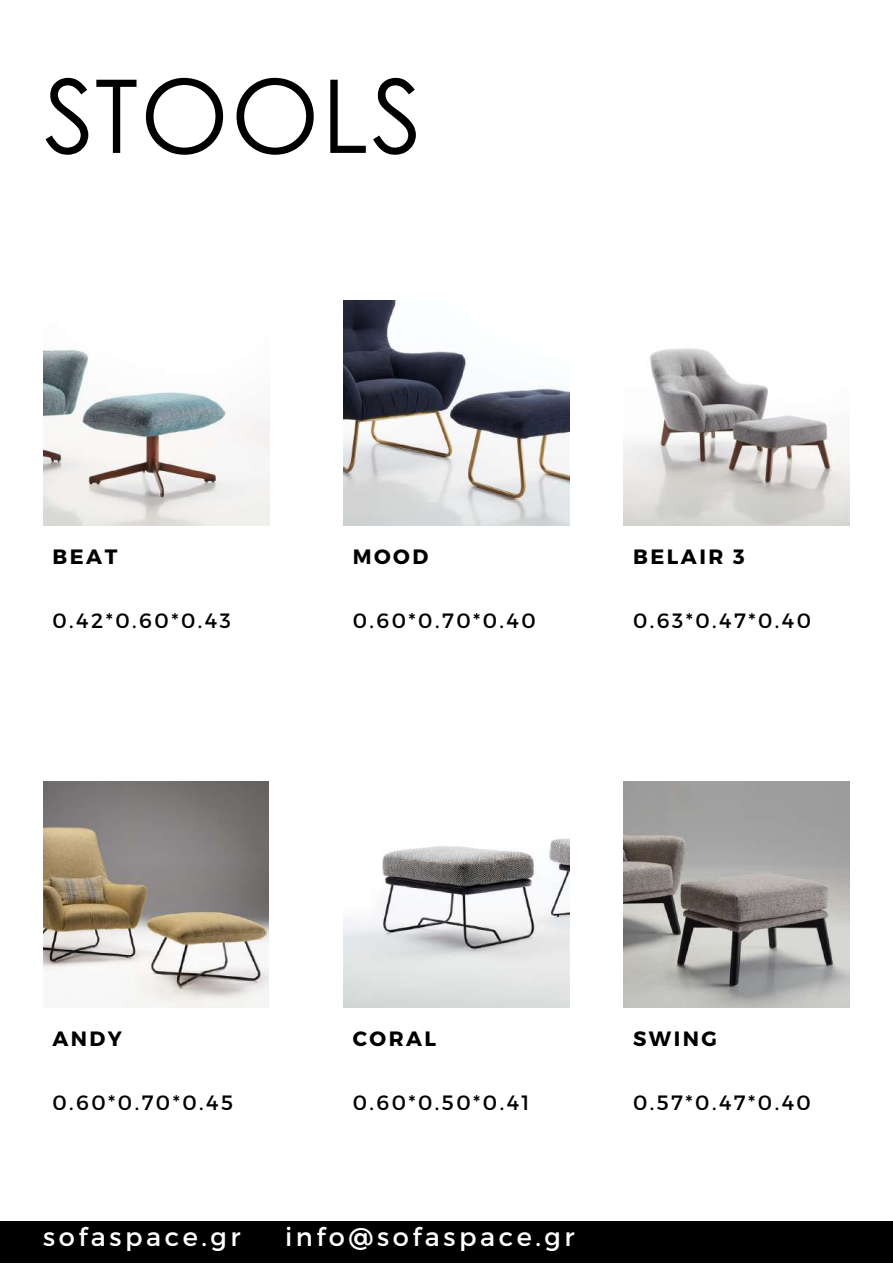
<style>
.page{position:relative;width:893px;height:1264px;background:#fff}
.page>*{position:absolute;margin:0;border:0;box-sizing:border-box;transform-origin:0 0}
.t1{font:101.85px "Century Gothic";letter-spacing:.02em;color:#000}
.t2{font:25.65px "Montserrat";letter-spacing:.14em;color:#fff}
.t3{font:20.7px "Montserrat";letter-spacing:.12em;color:#000}
.t4{font:700 20.7px "Montserrat";letter-spacing:.12em;color:#000}
</style>
<div class="page">
<img style="left:43px;top:349px;width:226px;height:176px">
<img style="left:343px;top:300px;width:226px;height:226px">
<img style="left:623px;top:348px;width:226px;height:178px">
<img style="left:43px;top:782px;width:226px;height:225px">
<img style="left:343px;top:838px;width:226px;height:169px">
<img style="left:623px;top:782px;width:226px;height:225px">
<div style="left:0;top:1221px;width:892px;height:41px;background:#000"></div>
<h1 class="t1" style="left:43px;top:39px;width:378px">STOOLS</h1>
<p class="t4" style="left:52px;top:542px;width:66px">BEAT</p>
<p class="t3" style="left:52px;top:607px;width:180px">0.42*0.60*0.43</p>
<p class="t4" style="left:353px;top:542px;width:77px">MOOD</p>
<p class="t3" style="left:353px;top:607px;width:184px">0.60*0.70*0.40</p>
<p class="t4" style="left:633px;top:542px;width:113px">BELAIR 3</p>
<p class="t3" style="left:633px;top:607px;width:179px">0.63*0.47*0.40</p>
<p class="t4" style="left:52px;top:1024px;width:71px">ANDY</p>
<p class="t4" style="left:352px;top:1024px;width:85px">CORAL</p>
<p class="t4" style="left:633px;top:1024px;width:85px">SWING</p>
<p class="t3" style="left:52px;top:1088px;width:182px">0.60*0.70*0.45</p>
<p class="t3" style="left:352px;top:1088px;width:178px">0.60*0.50*0.41</p>
<p class="t3" style="left:633px;top:1088px;width:179px">0.57*0.47*0.40</p>
<p class="t2" style="left:43px;top:1220px;width:199px">sofaspace.gr</p>
<p class="t2" style="left:285px;top:1220px;width:291px">info@sofaspace.gr</p>
</div>
